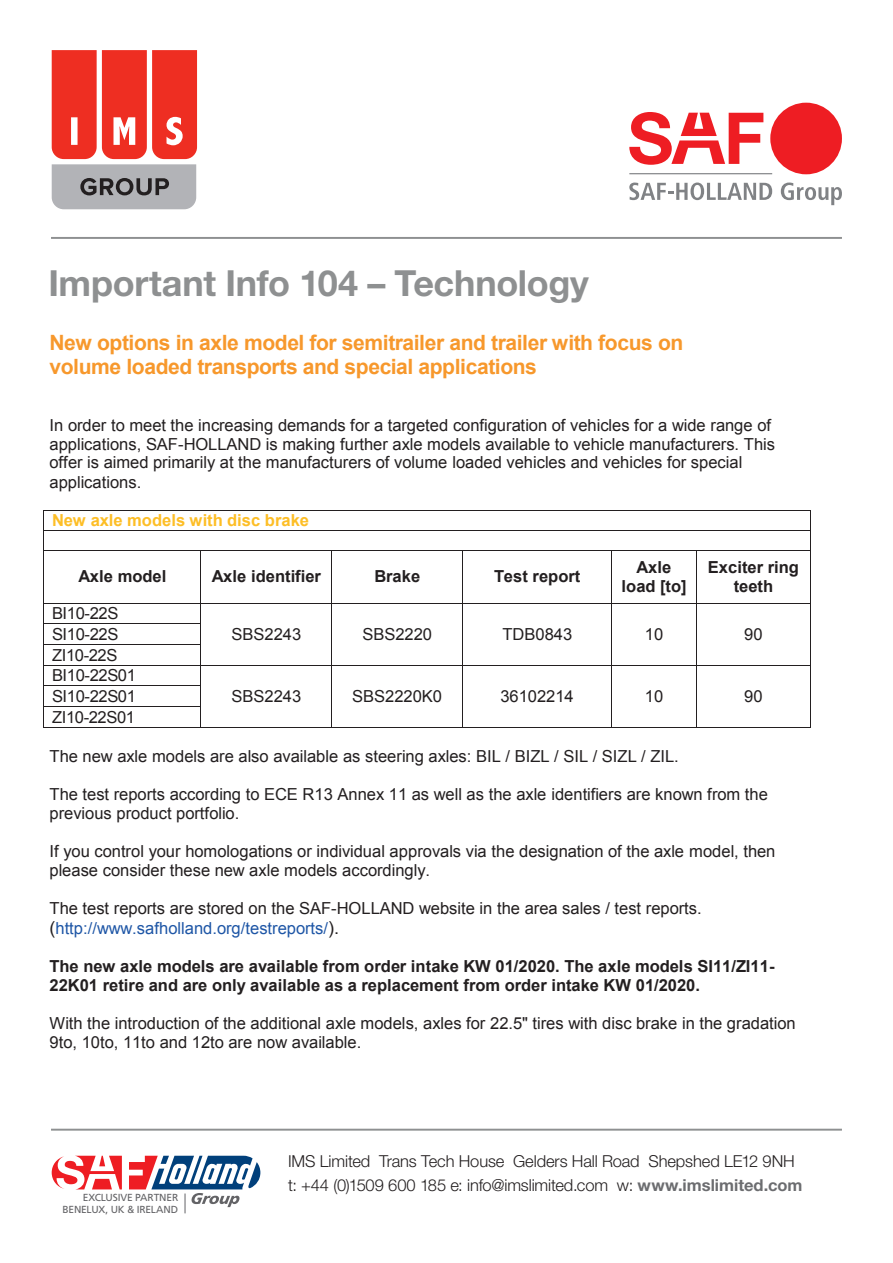
<style>
.page{position:relative;width:893px;height:1263px;background:#fff}
.page>*{position:absolute;margin:0;border:0;box-sizing:border-box;transform-origin:0 0}
.t1{font:700 36px "Helvetica Neue LT Std";letter-spacing:-.01em;color:#8e9091}
.t2{font:700 21px/24.2px "Arial";letter-spacing:-.02em;color:#f7982c}
.t3{font:16.5px/18.9px "Arial";color:#231f20}
.t4{font:700 16.5px/19px "Arial";color:#231f20;text-align:center}
.t5{font:300 16.5px/24px "Helvetica Neue LT Std";letter-spacing:-.01em;color:#231f20}
.t6{font:16.5px/20.5px "Arial";letter-spacing:-.025em;color:#231f20}
.t7{font:700 16.5px "Arial";color:#fdbe26}
.t8{font:10.2px/12.3px "Frutiger";letter-spacing:-.015em;color:#636366;text-align:right}
.s1{font-size:18px}
.s2{color:#1e56a6}
.s3{font-weight:700;color:#6c6d70}
</style>
<div class="page">
<svg style="left:52px;top:50px;width:145px;height:159px;background:#da6a64"></svg>
<svg style="left:52px;top:1155px;width:208px;height:58px"></svg>
<hr style="left:629px;top:173px;width:143px;height:1px;background:#808285">
<svg style="left:629px;top:183px;width:143px;height:17px"></svg>
<svg style="left:781px;top:183px;width:61px;height:22px"></svg>
<div style="left:770px;top:103px;width:72px;height:71px;background:#ee1d23;border-radius:50%"></div>
<svg style="left:629px;top:112px;width:134px;height:53px"></svg>
<hr style="left:51px;top:237px;width:791px;height:2px;background:#8e9091">
<hr style="left:51px;top:1129px;width:791px;height:1px;background:#8e9091">
<hr style="left:44px;top:510px;width:766px;height:1px;background:#231f20">
<hr style="left:44px;top:530px;width:766px;height:1px;background:#231f20">
<hr style="left:44px;top:550px;width:157px;height:1px;background:#231f20">
<hr style="left:201px;top:550px;width:130px;height:1px;background:#231f20">
<hr style="left:332px;top:550px;width:130px;height:1px;background:#231f20">
<hr style="left:463px;top:550px;width:148px;height:1px;background:#231f20">
<hr style="left:612px;top:550px;width:84px;height:1px;background:#231f20">
<hr style="left:697px;top:550px;width:113px;height:1px;background:#231f20">
<svg style="left:810px;top:510px;width:1px;height:40px"></svg>
<hr style="left:44px;top:550px;width:1px;height:53px;background:#231f20">
<hr style="left:201px;top:550px;width:1px;height:53px;background:#231f20">
<hr style="left:331px;top:550px;width:1px;height:53px;background:#231f20">
<hr style="left:462px;top:550px;width:1px;height:53px;background:#231f20">
<hr style="left:611px;top:550px;width:1px;height:53px;background:#231f20">
<hr style="left:696px;top:550px;width:1px;height:53px;background:#231f20">
<hr style="left:810px;top:550px;width:1px;height:53px;background:#231f20">
<hr style="left:44px;top:603px;width:157px;height:1px;background:#231f20">
<hr style="left:201px;top:603px;width:130px;height:1px;background:#231f20">
<hr style="left:332px;top:603px;width:130px;height:1px;background:#231f20">
<hr style="left:463px;top:603px;width:148px;height:1px;background:#231f20">
<hr style="left:612px;top:603px;width:84px;height:1px;background:#231f20">
<hr style="left:697px;top:603px;width:113px;height:1px;background:#231f20">
<hr style="left:44px;top:623px;width:157px;height:1px;background:#231f20">
<hr style="left:44px;top:644px;width:157px;height:1px;background:#231f20">
<hr style="left:44px;top:665px;width:157px;height:1px;background:#231f20">
<hr style="left:201px;top:665px;width:130px;height:1px;background:#231f20">
<hr style="left:332px;top:665px;width:130px;height:1px;background:#231f20">
<hr style="left:463px;top:665px;width:148px;height:1px;background:#231f20">
<hr style="left:612px;top:665px;width:84px;height:1px;background:#231f20">
<hr style="left:697px;top:665px;width:113px;height:1px;background:#231f20">
<hr style="left:44px;top:685px;width:157px;height:1px;background:#231f20">
<hr style="left:44px;top:706px;width:157px;height:1px;background:#231f20">
<hr style="left:44px;top:727px;width:157px;height:1px;background:#231f20">
<hr style="left:201px;top:727px;width:130px;height:1px;background:#231f20">
<svg style="left:331px;top:603px;width:1px;height:125px"></svg>
<hr style="left:332px;top:727px;width:130px;height:1px;background:#231f20">
<svg style="left:462px;top:603px;width:1px;height:125px"></svg>
<hr style="left:463px;top:727px;width:148px;height:1px;background:#231f20">
<svg style="left:611px;top:603px;width:1px;height:125px"></svg>
<hr style="left:612px;top:727px;width:84px;height:1px;background:#231f20">
<svg style="left:696px;top:603px;width:1px;height:125px"></svg>
<hr style="left:697px;top:727px;width:113px;height:1px;background:#231f20">
<svg style="left:810px;top:603px;width:1px;height:125px"></svg>
<h1 class="t1" style="left:48px;top:261px;width:542px">Important Info 104 – Technology</h1>
<p class="t2" style="left:50px;top:331px;width:635px">New options in axle model for semitrailer and trailer with focus on volume loaded transports and special applications</p>
<p class="t3" style="left:50px;top:416px;width:727px">In order to meet the increasing demands for a targeted configuration of vehicles for a wide range of applications, SAF-HOLLAND is making further axle models available to vehicle manufacturers. This offer is aimed primarily at the manufacturers of volume loaded vehicles and vehicles for special applications.</p>
<p class="t7" style="left:52px;top:509px;width:259px">New axle models with disc brake</p>
<p class="t4" style="left:78px;top:567px;width:90px">Axle model</p>
<p class="t4" style="left:212px;top:567px;width:111px">Axle identifier</p>
<p class="t4" style="left:374px;top:567px;width:47px">Brake</p>
<p class="t4" style="left:494px;top:567px;width:88px">Test report</p>
<p class="t4" style="left:621px;top:558px;width:67px">Axle load [to]</p>
<p class="t4" style="left:708px;top:558px;width:92px">Exciter ring teeth</p>
<p class="t6" style="left:52px;top:603px;width:68px">BI10-22S<br>SI10-22S</p>
<p class="t3" style="left:232px;top:625px;width:71px">SBS2243</p>
<p class="t3" style="left:362px;top:625px;width:71px">SBS2220</p>
<p class="t3" style="left:502px;top:625px;width:71px">TDB0843</p>
<p class="t3" style="left:645px;top:625px;width:20px">10</p>
<p class="t3" style="left:744px;top:625px;width:20px">90</p>
<p class="t6" style="left:52px;top:645px;width:85px">ZI10-22S<br>BI10-22S01<br>SI10-22S01</p>
<p class="t3" style="left:232px;top:687px;width:71px">SBS2243</p>
<p class="t3" style="left:352px;top:687px;width:91px">SBS2220K0</p>
<p class="t3" style="left:500px;top:687px;width:75px">36102214</p>
<p class="t3" style="left:645px;top:687px;width:20px">10</p>
<p class="t3" style="left:744px;top:687px;width:20px">90</p>
<p class="t6" style="left:52px;top:707px;width:85px">ZI10-22S01</p>
<p class="t3" style="left:50px;top:747px;width:631px">The new axle models are also available as steering axles: BIL / BIZL / SIL / SIZL / ZIL.</p>
<p class="t3" style="left:49px;top:785px;width:720px">The test reports according to ECE R13 Annex 11 as well as the axle identifiers are known from the previous product portfolio.</p>
<p class="t3" style="left:50px;top:841px;width:727px">If you control your homologations or individual approvals via the designation of the axle model, then please consider these new axle models accordingly.</p>
<p class="t3" style="left:49px;top:898px;width:654px;line-height:20.4px">The test reports are stored on the SAF-HOLLAND website in the area sales / test reports. <span class="s1">(</span><span class="s2">http://www.safholland.org/testreports/</span><span class="s1">).</span></p>
<p class="t4" style="left:49px;top:957px;width:726px;text-align:left">The new axle models are available from order intake KW 01/2020. The axle models SI11/ZI11-<br>22K01 retire and are only available as a replacement from order intake KW 01/2020.</p>
<p class="t3" style="left:50px;top:1014px;width:748px">With the introduction of the additional axle models, axles for 22.5" tires with disc brake in the gradation<br>9to, 10to, 11to and 12to are now available.</p>
<p class="t8" style="left:62px;top:1191px;width:117px">EXCLUSIVE PARTNER<br>BENELUX, UK &amp; IRELAND</p>
<p class="t5" style="left:288px;top:1149px;width:516px">IMS Limited Trans Tech House Gelders Hall Road Shepshed LE12 9NH t: +44 (0)1509 600 185 e: info@imslimited.com w: <span class="s3">www.imslimited.com</span></p>
</div>
